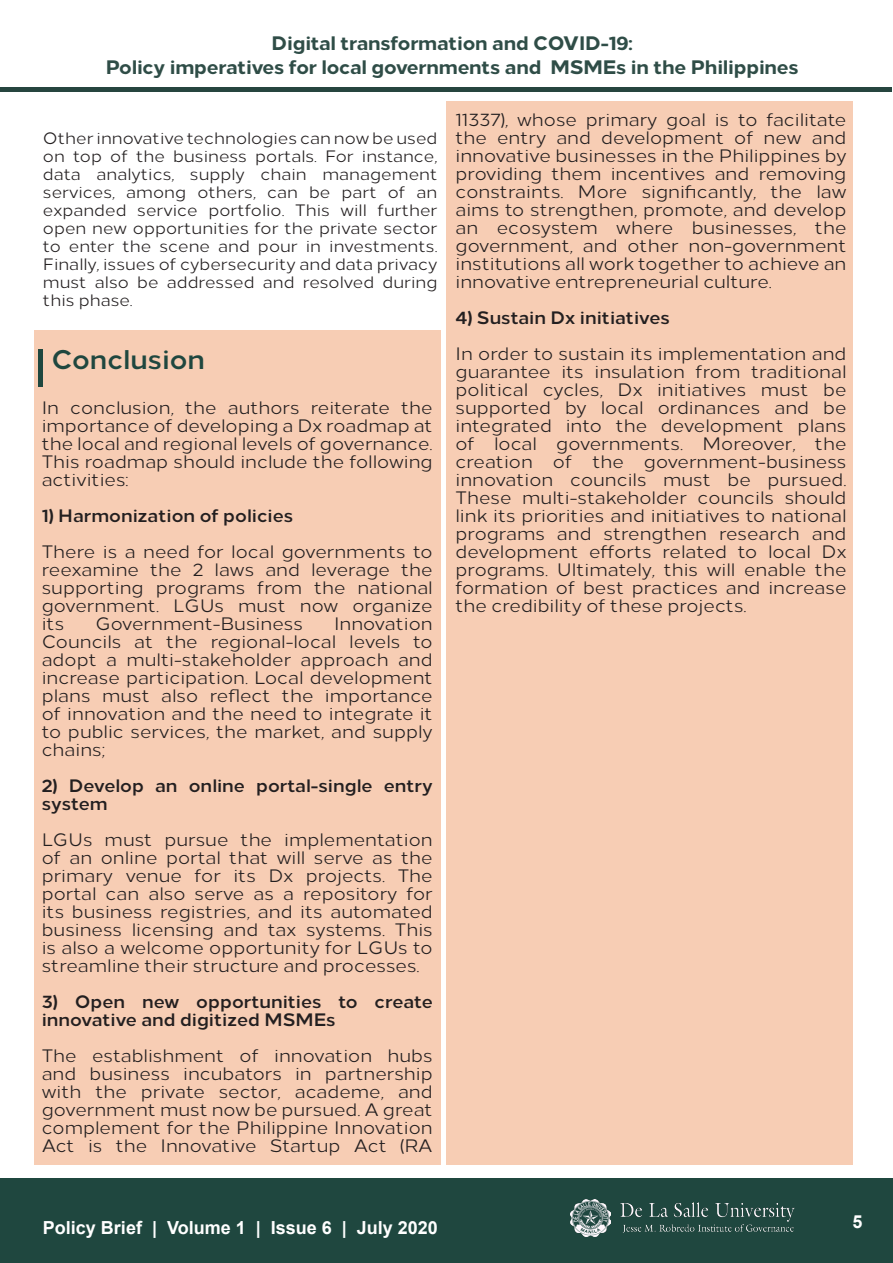
<style>
.page{position:relative;width:893px;height:1263px;background:#fff}
.page>*{position:absolute;margin:0;border:0;box-sizing:border-box;transform-origin:0 0}
.t1{font:700 27px "Loew";color:#1f473f}
.t2{font:800 19.5px "Loew";letter-spacing:-.01em;color:#2f4d47}
.t3{font:18px/18px "Loew";color:#231f20;text-align:justify}
.t4{font:700 18px/18px "Loew";color:#231f20}
.t5{font:700 18px "Arial";color:#fff}
.t6{font:16.5px/18px "Loew";color:#231f20;text-align:justify}
</style>
<div class="page">
<div style="left:1px;top:87px;width:891px;height:5px;background:#26453f"></div>
<div style="left:0;top:1178px;width:893px;height:85px;background:#1f473f"></div>
<div style="left:34px;top:330px;width:406px;height:835px;background:#f7cdb4"></div>
<div style="left:38px;top:349px;width:5px;height:38px;background:#1f473f"></div>
<img style="left:620px;top:1202px;width:174px;height:30px">
<img style="left:571px;top:1199px;width:39px;height:38px">
<div style="left:446px;top:101px;width:407px;height:1064px;background:#f7cdb4"></div>
<p class="t2" style="left:272px;top:27px;width:363px">Digital transformation and COVID-19:</p>
<p class="t2" style="left:106px;top:51px;width:694px">Policy imperatives for local governments and MSMEs in the Philippines</p>
<p class="t6" style="left:43px;top:128px;width:396px">Other innovative technologies can now be used on top of the business portals. For instance, data analytics, supply chain management services, among others, can be part of an expanded service portfolio. This will further open new opportunities for the private sector to enter the scene and pour in investments.<br>Finally, issues of cybersecurity and data privacy must also be addressed and resolved during this phase.</p>
<p class="t1" style="left:51px;top:338px;width:155px">Conclusion</p>
<p class="t3" style="left:42px;top:397px;width:392px">In conclusion, the authors reiterate the importance of developing a Dx roadmap at the local and regional levels of governance.<br>This roadmap should include the following activities:</p>
<p class="t4" style="left:42px;top:505px;width:253px">1) Harmonization of policies</p>
<p class="t3" style="left:42px;top:541px;width:392px">There is a need for local governments to reexamine the 2 laws and leverage the supporting programs from the national government. LGUs must now organize its</p>
<p class="t3" style="left:95px;top:613px;width:209px">Government-Business</p>
<p class="t3" style="left:42px;top:613px;width:392px;text-indent:292px">Innovation Councils at the regional-local levels to adopt a multi-stakeholder approach and increase participation. Local development plans must also reflect the importance of innovation and the need to integrate it to public services, the market, and supply chains;</p>
<p class="t4" style="left:42px;top:775px;width:392px">2) Develop an online portal-single entry system</p>
<p class="t3" style="left:42px;top:829px;width:392px">LGUs must pursue the implementation of an online portal that will serve as the primary venue for its Dx projects. The portal can also serve as a repository for its business registries, and its automated business licensing and tax systems. This is also a welcome opportunity for LGUs to streamline their structure and processes.</p>
<p class="t4" style="left:42px;top:991px;width:392px">3) Open new opportunities to create innovative and digitized MSMEs</p>
<p class="t3" style="left:42px;top:1045px;width:392px">The establishment of innovation hubs and business incubators in partnership with the private sector, academe, and government must now be pursued. A great complement for the Philippine Innovation Act is the Innovative Startup Act (RA</p>
<p class="t3" style="left:455px;top:109px;width:392px">11337), whose primary goal is to facilitate the entry and development of new and innovative businesses in the Philippines by providing them incentives and removing constraints. More significantly, the law aims to strengthen, promote, and develop an ecosystem where businesses, the government, and other non-government institutions all work together to achieve an innovative entrepreneurial culture.</p>
<p class="t4" style="left:455px;top:307px;width:216px">4) Sustain Dx initiatives</p>
<p class="t3" style="left:455px;top:343px;width:392px">In order to sustain its implementation and guarantee its insulation from traditional political cycles, Dx initiatives must be supported by local ordinances and be integrated into the development plans of local governments. Moreover, the creation of the government-business innovation councils must be pursued.<br>These multi-stakeholder councils should link its priorities and initiatives to national programs and strengthen research and development efforts related to local Dx programs. Ultimately, this will enable the formation of best practices and increase the credibility of these projects.</p>
<p class="t5" style="left:43px;top:1215px;width:396px">Policy Brief | Volume 1 | Issue 6 | July 2020</p>
<p class="t5" style="left:852px;top:1209px;width:12px">5</p>
</div>
